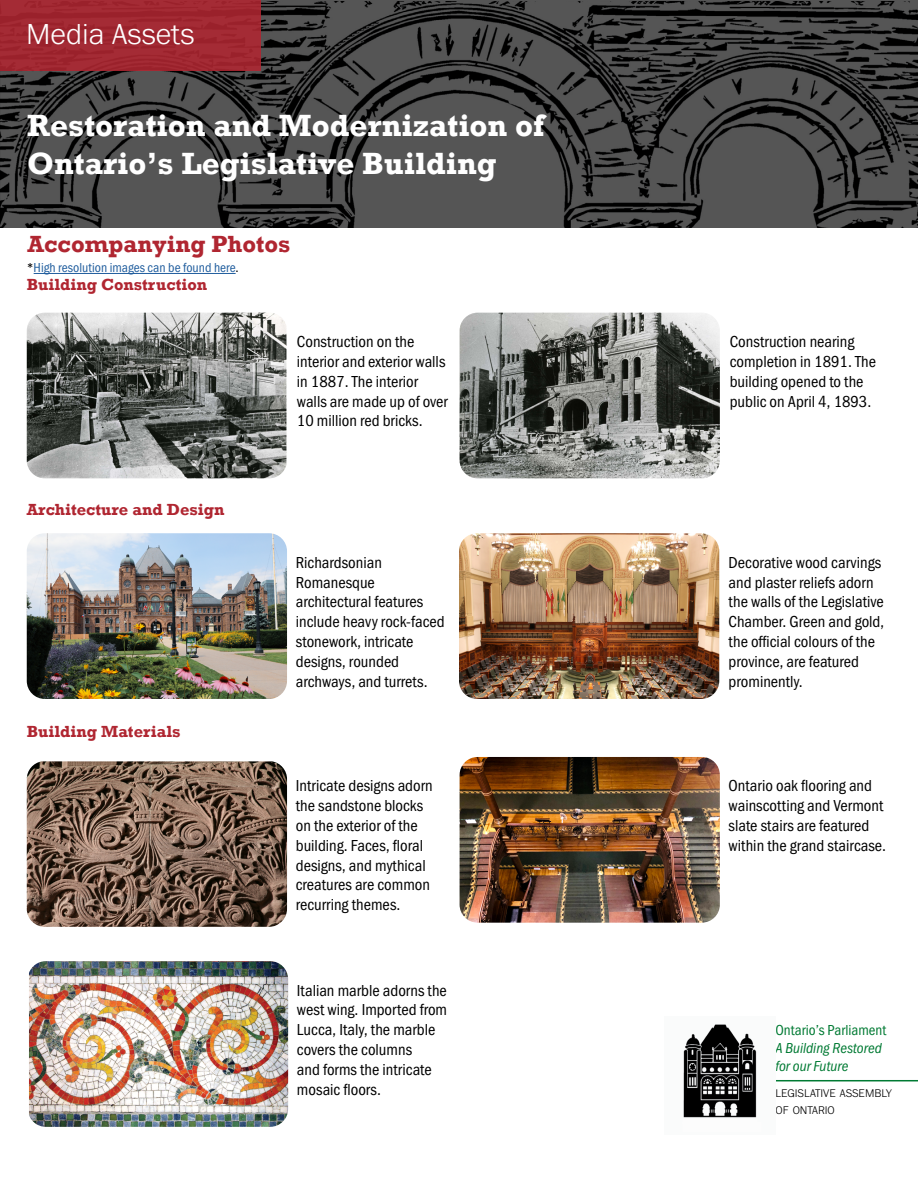
<style>
.page{position:relative;width:918px;height:1188px;background:#fff}
.page>*{position:absolute;margin:0;border:0;box-sizing:border-box;transform-origin:0 0}
.Heading{font:700 31.5px/37.8px "Rockwell";color:#fff}
.Top_of_Page_Heading{font:300 30px "Franklin Gothic URW";color:#fff}
.Subheading1{font:700 24px "Rockwell";color:#b02631}
.t1{font:16.5px/19.8px "Franklin Gothic URW Cond";color:#000}
.Subheading2{font:700 16.5px "Rockwell";color:#b02631}
.t2{font:15px "Franklin Gothic URW Con Boo Ita";color:#007a33}
.t3{font:15px "Franklin Gothic URW Cond";color:#007a33}
.t4{font:13.5px "Franklin Gothic URW Cond";color:#215e9e}
.t5{font:300 11.55px "Franklin Gothic URW";color:#000}
.s1{color:#000}
</style>
<div class="page">
<img style="left:460px;top:313px;width:260px;height:165px">
<img style="left:27px;top:313px;width:259px;height:165px">
<svg style="left:0;top:0;width:918px;height:227px;background:#434141"></svg>
<div style="left:0;top:0;width:260px;height:70px;background:#a22933"></div>
<hr style="left:776px;top:1080px;width:142px;height:1px;background:#007a33">
<img style="left:683px;top:1024px;width:74px;height:94px">
<img style="left:459px;top:533px;width:260px;height:166px">
<img style="left:27px;top:533px;width:260px;height:166px">
<img style="left:460px;top:757px;width:260px;height:166px">
<img style="left:27px;top:761px;width:260px;height:166px">
<img style="left:29px;top:961px;width:259px;height:166px">
<hr style="left:34px;top:273px;width:202px;height:1px;background:#215e9e">
<p class="Top_of_Page_Heading" style="left:26px;top:15px;width:170px">Media Assets</p>
<h1 class="Heading" style="left:27px;top:107px;width:519px">Restoration and Modernization of<br>Ontario’s Legislative Building</h1>
<h2 class="Subheading1" style="left:27px;top:229px;width:265px">Accompanying Photos</h2>
<p class="t4" style="left:27px;top:258px;width:214px"><span class="s1">*</span>High resolution images can be found here<span class="s1">.</span></p>
<h3 class="Subheading2" style="left:27px;top:275px;width:182px">Building Construction</h3>
<h3 class="Subheading2" style="left:27px;top:499px;width:199px">Architecture and Design</h3>
<h3 class="Subheading2" style="left:27px;top:721px;width:155px">Building Materials</h3>
<p class="t1" style="left:297px;top:331px;width:152px">Construction on the interior and exterior walls in 1887. The interior walls are made up of over<br>10 million red bricks.</p>
<p class="t1" style="left:296px;top:551px;width:150px">Richardsonian<br>Romanesque architectural features include heavy rock-faced stonework, intricate designs, rounded archways, and turrets.</p>
<p class="t1" style="left:296px;top:775px;width:138px">Intricate designs adorn the sandstone blocks on the exterior of the building. Faces, floral designs, and mythical creatures are common recurring themes.</p>
<p class="t1" style="left:297px;top:979px;width:152px">Italian marble adorns the west wing. Imported from<br>Lucca, Italy, the marble covers the columns<br>and forms the intricate mosaic floors.</p>
<p class="t1" style="left:730px;top:331px;width:148px">Construction nearing completion in 1891. The building opened to the public on April 4, 1893.</p>
<p class="t1" style="left:729px;top:551px;width:157px">Decorative wood carvings and plaster reliefs adorn the walls of the Legislative<br>Chamber. Green and gold, the official colours of the province, are featured prominently.</p>
<p class="t1" style="left:729px;top:775px;width:159px">Ontario oak flooring and wainscotting and Vermont slate stairs are featured within the grand staircase.</p>
<p class="t3" style="left:776px;top:1019px;width:112px">Ontario’s Parliament</p>
<p class="t2" style="left:776px;top:1040px;width:108px">A Building Restored</p>
<p class="t2" style="left:776px;top:1058px;width:74px">for our Future</p>
<p class="t5" style="left:776px;top:1086px;width:118px">LEGISLATIVE ASSEMBLY</p>
<p class="t5" style="left:776px;top:1103px;width:61px">OF ONTARIO</p>
</div>
